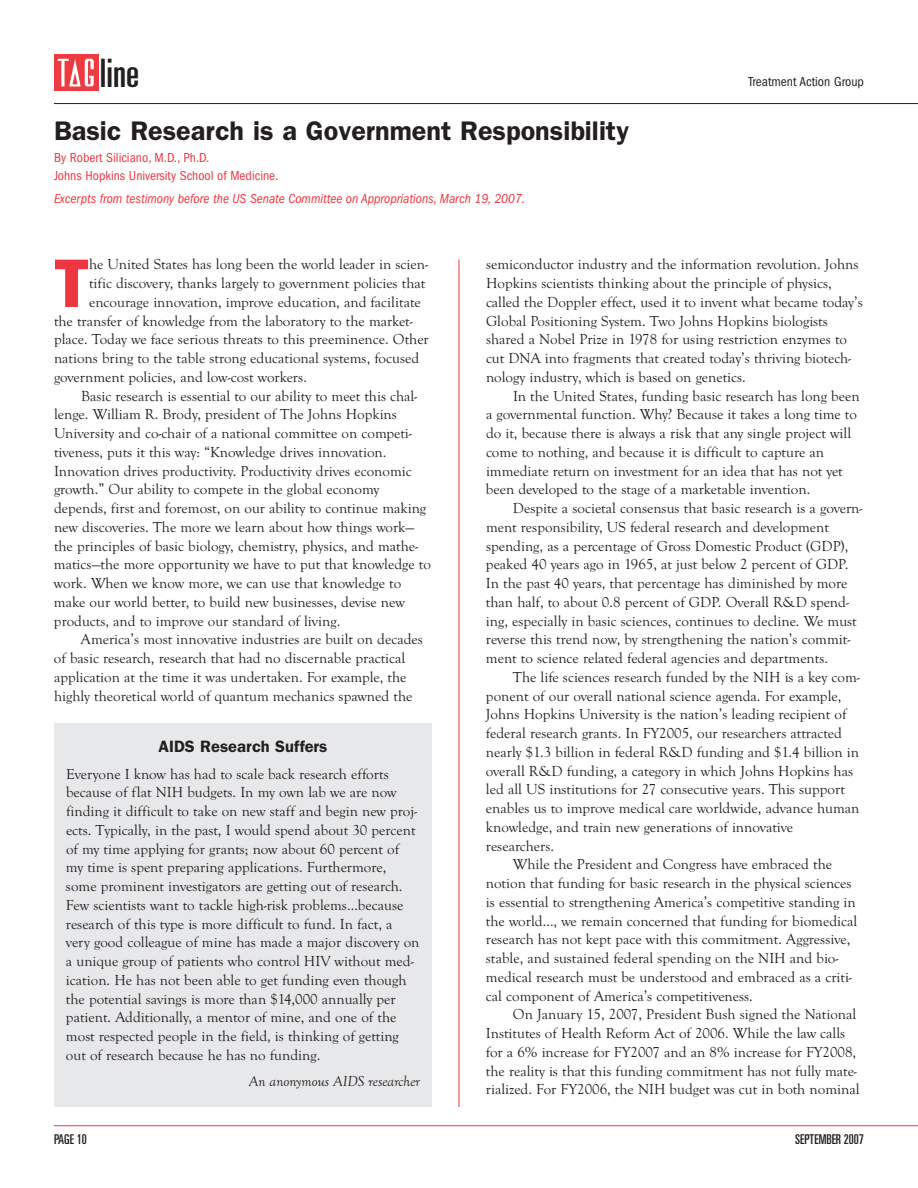
<style>
.page{position:relative;width:918px;height:1188px;background:#fff}
.page>*{position:absolute;margin:0;border:0;box-sizing:border-box;transform-origin:0 0}
.t1{font:900 condensed 67.8px "Frutiger";color:#ee3640}
.t2{font:ultra-condensed 39.15px "Univers";color:#231f20}
.t3{font:600 27px "Franklin Gothic";color:#231f20}
.t4{font:600 16.5px "Franklin Gothic";color:#231f20}
.t5{font:15px/18.8px "Goudy Old Style T";color:#231f20}
.t6{font:italic 15px "Goudy Old Style T";color:#231f20}
.t7{font:italic condensed 13.5px "Franklin Gothic";color:#ee3640}
.t8{font:condensed 13.5px/18px "Franklin Gothic";color:#ee3640}
.t9{font:condensed 13.5px "Franklin Gothic";color:#231f20}
.t10{font:ultra-condensed 13.5px "Univers";color:#231f20}
</style>
<div class="page">
<hr style="left:54px;top:103px;width:864px;height:1px;background:#231f20">
<hr style="left:54px;top:1125px;width:864px;height:1px;background:#ee3640">
<div style="left:54px;top:54px;width:44px;height:36px;background:#ee3a41"></div>
<svg style="left:58px;top:59px;width:36px;height:28px"></svg>
<hr style="left:459px;top:260px;width:1px;height:847px;background:#ee3640">
<div style="left:54px;top:724px;width:378px;height:383px;background:#e7e8e9"></div>
<h2 class="t2" style="left:100px;top:58px;width:41px">line</h2>
<h3 class="t3" style="left:54px;top:115px;width:577px">Basic Research is a Government Responsibility</h3>
<p class="t8" style="left:54px;top:150px;width:226px">By Robert Siliciano, M.D., Ph.D.<br>Johns Hopkins University School of Medicine.</p>
<p class="t7" style="left:54px;top:194px;width:473px">Excerpts from testimony before the US Senate Committee on Appropriations, March 19, 2007.</p>
<p class="t9" style="left:749px;top:77px;width:117px">Treatment Action Group</p>
<h1 class="t1" style="left:54px;top:256px;width:37px">T</h1>
<p class="t5" style="left:89px;top:255px;width:340px">he United States has long been the world leader in scien-</p>
<p class="t5" style="left:89px;top:274px;width:338px">tific discovery, thanks largely to government policies that</p>
<p class="t5" style="left:89px;top:292px;width:333px">encourage innovation, improve education, and facilitate</p>
<p class="t5" style="left:54px;top:311px;width:360px">the transfer of knowledge from the laboratory to the market-</p>
<p class="t5" style="left:54px;top:330px;width:376px">place. Today we face serious threats to this preeminence. Other</p>
<p class="t5" style="left:54px;top:349px;width:367px">nations bring to the table strong educational systems, focused</p>
<p class="t5" style="left:54px;top:367px;width:255px">government policies, and low-cost workers.</p>
<p class="t5" style="left:81px;top:386px;width:338px">Basic research is essential to our ability to meet this chal-</p>
<p class="t5" style="left:54px;top:405px;width:344px">lenge. William R. Brody, president of The Johns Hopkins</p>
<p class="t5" style="left:54px;top:424px;width:359px">University and co-chair of a national committee on competi-</p>
<p class="t5" style="left:54px;top:442px;width:334px">tiveness, puts it this way: “Knowledge drives innovation.</p>
<p class="t5" style="left:54px;top:461px;width:359px">Innovation drives productivity. Productivity drives economic</p>
<p class="t5" style="left:54px;top:480px;width:327px">growth.” Our ability to compete in the global economy</p>
<p class="t5" style="left:54px;top:499px;width:374px">depends, first and foremost, on our ability to continue making</p>
<p class="t5" style="left:54px;top:517px;width:362px">new discoveries. The more we learn about how things work—</p>
<p class="t5" style="left:54px;top:536px;width:366px">the principles of basic biology, chemistry, physics, and mathe-</p>
<p class="t5" style="left:54px;top:555px;width:378px">matics—the more opportunity we have to put that knowledge to</p>
<p class="t5" style="left:54px;top:574px;width:349px">work. When we know more, we can use that knowledge to</p>
<p class="t5" style="left:54px;top:592px;width:352px">make our world better, to build new businesses, devise new</p>
<p class="t5" style="left:54px;top:611px;width:288px">products, and to improve our standard of living.</p>
<p class="t5" style="left:81px;top:630px;width:343px">America’s most innovative industries are built on decades</p>
<p class="t5" style="left:54px;top:649px;width:353px">of basic research, research that had no discernable practical</p>
<p class="t5" style="left:54px;top:667px;width:354px">application at the time it was undertaken. For example, the</p>
<p class="t5" style="left:54px;top:686px;width:360px">highly theoretical world of quantum mechanics spawned the</p>
<p class="t4" style="left:159px;top:737px;width:170px">AIDS Research Suffers</p>
<p class="t5" style="left:66px;top:764px;width:355px">Everyone I know has had to scale back research efforts because of flat NIH budgets. In my own lab we are now finding it difficult to take on new staff and begin new proj&shy;ects. Typically, in the past, I would spend about 30 percent of my time applying for grants; now about 60 percent of my time is spent preparing applications. Furthermore, some prominent investigators are getting out of research.<br>Few scientists want to tackle high-risk problems…because research of this type is more difficult to fund. In fact, a very good colleague of mine has made a major discovery on a unique group of patients who control HIV without med&shy;ication. He has not been able to get funding even though the potential savings is more than $14,000 annually per patient. Additionally, a mentor of mine, and one of the most respected people in the field, is thinking of getting out of research because he has no funding.</p>
<p class="t6" style="left:249px;top:1072px;width:173px">An anonymous AIDS researcher</p>
<p class="t5" style="left:486px;top:255px;width:378px">semiconductor industry and the information revolution. Johns Hopkins scientists thinking about the principle of physics, called the Doppler effect, used it to invent what became today’s Global Positioning System. Two Johns Hopkins biologists shared a Nobel Prize in 1978 for using restriction enzymes to cut DNA into fragments that created today’s thriving biotech&shy;nology industry, which is based on genetics.</p>
<p class="t5" style="left:486px;top:386px;width:375px;text-indent:27px">In the United States, funding basic research has long been a governmental function. Why? Because it takes a long time to do it, because there is always a risk that any single project will come to nothing, and because it is difficult to capture an immediate return on investment for an idea that has not yet been developed to the stage of a marketable invention.</p>
<p class="t5" style="left:486px;top:499px;width:378px;text-indent:27px">Despite a societal consensus that basic research is a govern&shy;ment responsibility, US federal research and development spending, as a percentage of Gross Domestic Product (GDP), peaked 40 years ago in 1965, at just below 2 percent of GDP.<br>In the past 40 years, that percentage has diminished by more than half, to about 0.8 percent of GDP. Overall R&amp;D spend&shy;ing, especially in basic sciences, continues to decline. We must reverse this trend now, by strengthening the nation’s commit&shy;ment to science related federal agencies and departments.</p>
<p class="t5" style="left:513px;top:667px;width:348px">The life sciences research funded by the NIH is a key com-</p>
<p class="t5" style="left:486px;top:686px;width:357px">ponent of our overall national science agenda. For example,</p>
<p class="t5" style="left:486px;top:705px;width:362px">Johns Hopkins University is the nation’s leading recipient of</p>
<p class="t5" style="left:486px;top:724px;width:358px">federal research grants. In FY2005, our researchers attracted</p>
<p class="t5" style="left:486px;top:742px;width:375px">nearly $1.3 billion in federal R&amp;D funding and $1.4 billion in</p>
<p class="t5" style="left:486px;top:761px;width:369px">overall R&amp;D funding, a category in which Johns Hopkins has</p>
<p class="t5" style="left:486px;top:780px;width:361px">led all US institutions for 27 consecutive years. This support</p>
<p class="t5" style="left:486px;top:799px;width:375px">enables us to improve medical care worldwide, advance human</p>
<p class="t5" style="left:486px;top:817px;width:309px">knowledge, and train new generations of innovative</p>
<p class="t5" style="left:486px;top:836px;width:70px">researchers.</p>
<p class="t5" style="left:513px;top:855px;width:321px">While the President and Congress have embraced the</p>
<p class="t5" style="left:486px;top:874px;width:367px">notion that funding for basic research in the physical sciences</p>
<p class="t5" style="left:486px;top:892px;width:371px">is essential to strengthening America’s competitive standing in</p>
<p class="t5" style="left:486px;top:911px;width:373px">the world…, we remain concerned that funding for biomedical</p>
<p class="t5" style="left:486px;top:930px;width:366px">research has not kept pace with this commitment. Aggressive,</p>
<p class="t5" style="left:486px;top:949px;width:354px">stable, and sustained federal spending on the NIH and bio-</p>
<p class="t5" style="left:486px;top:967px;width:367px">medical research must be understood and embraced as a criti-</p>
<p class="t5" style="left:486px;top:986px;width:268px">cal component of America’s competitiveness.</p>
<p class="t5" style="left:513px;top:1005px;width:345px">On January 15, 2007, President Bush signed the National</p>
<p class="t5" style="left:486px;top:1024px;width:361px">Institutes of Health Reform Act of 2006. While the law calls</p>
<p class="t5" style="left:486px;top:1042px;width:372px">for a 6% increase for FY2007 and an 8% increase for FY2008,</p>
<p class="t5" style="left:486px;top:1061px;width:372px">the reality is that this funding commitment has not fully mate-</p>
<p class="t5" style="left:486px;top:1080px;width:375px">rialized. For FY2006, the NIH budget was cut in both nominal</p>
<p class="t10" style="left:54px;top:1134px;width:34px">PAGE 10</p>
<p class="t10" style="left:795px;top:1134px;width:70px">SEPTEMBER 2007</p>
</div>
